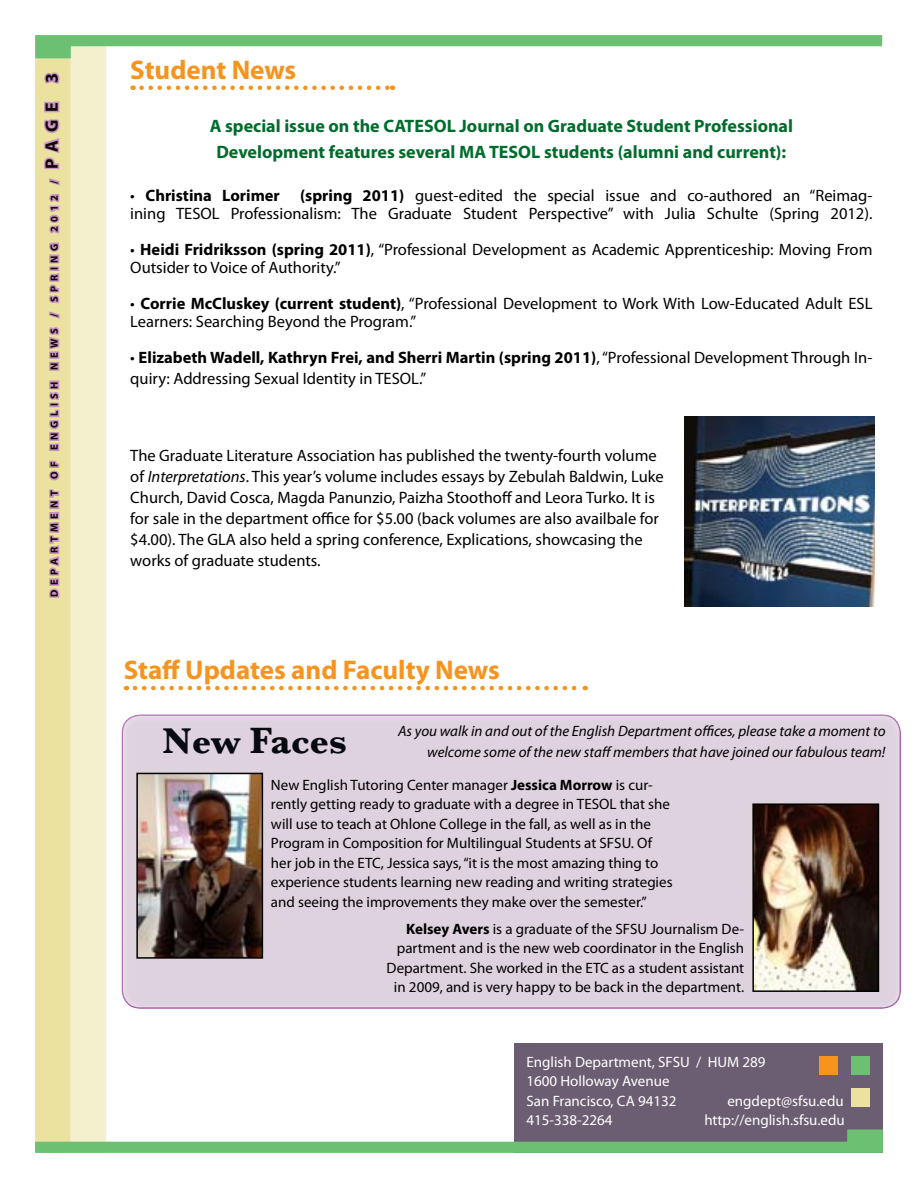
<style>
.page{position:relative;width:918px;height:1188px;background:#fff}
.page>*{position:absolute;margin:0;border:0;box-sizing:border-box;transform-origin:0 0}
.t1{font:700 37.5px "Baskerville";color:#070a0f}
.t2{font:700 27px "Myriad Pro";color:#f7941e}
.t3{font:700 18px/25.5px "Myriad Pro";color:#006c2b;text-align:center}
.t4{font:16.5px/21px "Myriad Pro";color:#000}
.t5{font:15px/19.5px "Myriad Pro";color:#000}
.t6{font:italic 15px/21px "Myriad Pro";color:#000;text-align:right}
.t7{font:15px/19.5px "Myriad Pro";color:#fff}
.t8{font:700 10.5px "Myriad Pro";letter-spacing:.44em;color:#100708}
.s1{font-size:18px}
.s2{font-weight:700}
.s3{font-style:italic}
</style>
<div class="page">
<div style="left:35px;top:59px;width:36px;height:1094px;background:#ebe29f"></div>
<div style="left:71px;top:46px;width:35px;height:1107px;background:#f4efcd"></div>
<svg style="left:35px;top:35px;width:847px;height:24px"></svg>
<div style="left:514px;top:1044px;width:369px;height:109px;background:#6b5e72"></div>
<div style="left:851px;top:1056px;width:18px;height:19px;background:#6cc071"></div>
<div style="left:851px;top:1088px;width:18px;height:19px;background:#ebe29f"></div>
<div style="left:819px;top:1056px;width:19px;height:19px;background:#f7941e"></div>
<svg style="left:35px;top:1129px;width:848px;height:24px"></svg>
<svg style="left:49px;top:489px;width:11px;height:109px"></svg>
<svg style="left:49px;top:460px;width:11px;height:21px"></svg>
<svg style="left:49px;top:409px;width:11px;height:42px"></svg>
<div style="left:49px;top:403px;width:10px;height:4px;border:3px solid #c993c2"></div>
<svg style="left:49px;top:380px;width:11px;height:20px"></svg>
<svg style="left:44px;top:72px;width:16px;height:299px"></svg>
<svg style="left:142px;top:86px;width:251px;height:4px"></svg>
<img style="left:685px;top:417px;width:190px;height:190px">
<div style="left:109px;top:711px;width:805px;height:299px;background:#fff;opacity:.75"></div>
<svg style="left:135px;top:686px;width:451px;height:4px"></svg>
<img style="left:139px;top:776px;width:121px;height:180px">
<div style="left:136px;top:773px;width:127px;height:186px;border:2px solid #000"></div>
<img style="left:755px;top:806px;width:121px;height:183px">
<div style="left:752px;top:803px;width:127px;height:189px;border:2px solid #000"></div>
<p class="t8" style="left:47px;top:597px;width:526px;rotate:-90deg">DEPARTMENT OF ENGLISH NEWS / SPRING 2012 / <span class="s1">PAGE 3</span></p>
<h2 class="t2" style="left:130px;top:52px;width:167px">Student News</h2>
<p class="t3" style="left:210px;top:113px;width:585px">A special issue on the CATESOL Journal on Graduate Student Professional<br>Development features several MA TESOL students (alumni and current):</p>
<p class="t4" style="left:130px;top:186px;width:744px;line-height:18px">• <span class="s2">Christina Lorimer (spring 2011)</span> guest-edited the special issue and co-authored an “Reimag&shy;ining TESOL Professionalism: The Graduate Student Perspective” with Julia Schulte (Spring 2012).</p>
<p class="t4" style="left:130px;top:240px;width:744px;line-height:18px">• <span class="s2">Heidi Fridriksson (spring 2011)</span>, “Professional Development as Academic Apprenticeship: Moving From<br>Outsider to Voice of Authority.”</p>
<p class="t4" style="left:130px;top:294px;width:744px;line-height:18px">• <span class="s2">Corrie McCluskey (current student)</span>, “Professional Development to Work With Low-Educated Adult ESL<br>Learners: Searching Beyond the Program.”</p>
<p class="t4" style="left:130px;top:347px;width:744px">• <span class="s2">Elizabeth Wadell, Kathryn Frei, and Sherri Martin (spring 2011)</span>, “Professional Development Through In&shy;quiry: Addressing Sexual Identity in TESOL.”</p>
<p class="t4" style="left:130px;top:444px;width:535px">The Graduate Literature Association has published the twenty-fourth volume of <span class="s3">Interpretations</span>. This year’s volume includes essays by Zebulah Baldwin, Luke Church, David Cosca, Magda Panunzio, Paizha Stoothoff and Leora Turko. It is for sale in the department office for $5.00 (back volumes are also availbale for $4.00). The GLA also held a spring conference, Explications, showcasing the works of graduate students.</p>
<h2 class="t2" style="left:124px;top:652px;width:378px">Staff Updates and Faculty News</h2>
<p class="t6" style="left:398px;top:720px;width:489px">As you walk in and out of the English Department offices, please take a moment to welcome some of the new staff members that have joined our fabulous team!</p>
<p class="t5" style="left:271px;top:775px;width:403px">New English Tutoring Center manager <span class="s2">Jessica Morrow</span> is cur&shy;rently getting ready to graduate with a degree in TESOL that she will use to teach at Ohlone College in the fall, as well as in the Program in Composition for Multilingual Students at SFSU. Of her job in the ETC, Jessica says, “it is the most amazing thing to experience students learning new reading and writing strategies and seeing the improvements they make over the semester.”</p>
<p class="t5" style="left:387px;top:919px;width:359px;text-align:right"><span class="s2">Kelsey Avers</span> is a graduate of the SFSU Journalism De&shy;partment and is the new web coordinator in the English Department. She worked in the ETC as a student assistant in 2009, and is very happy to be back in the department.</p>
<h1 class="t1" style="left:162px;top:719px;width:186px">New Faces</h1>
<p class="t7" style="left:526px;top:1052px;width:241px">English Department, SFSU / HUM 289<br>1600 Holloway Avenue<br>San Francisco, CA 94132</p>
<p class="t7" style="left:727px;top:1091px;width:118px">engdept@sfsu.edu</p>
<p class="t7" style="left:526px;top:1110px;width:88px">415-338-2264</p>
<p class="t7" style="left:704px;top:1110px;width:142px">http://english.sfsu.edu</p>
</div>
